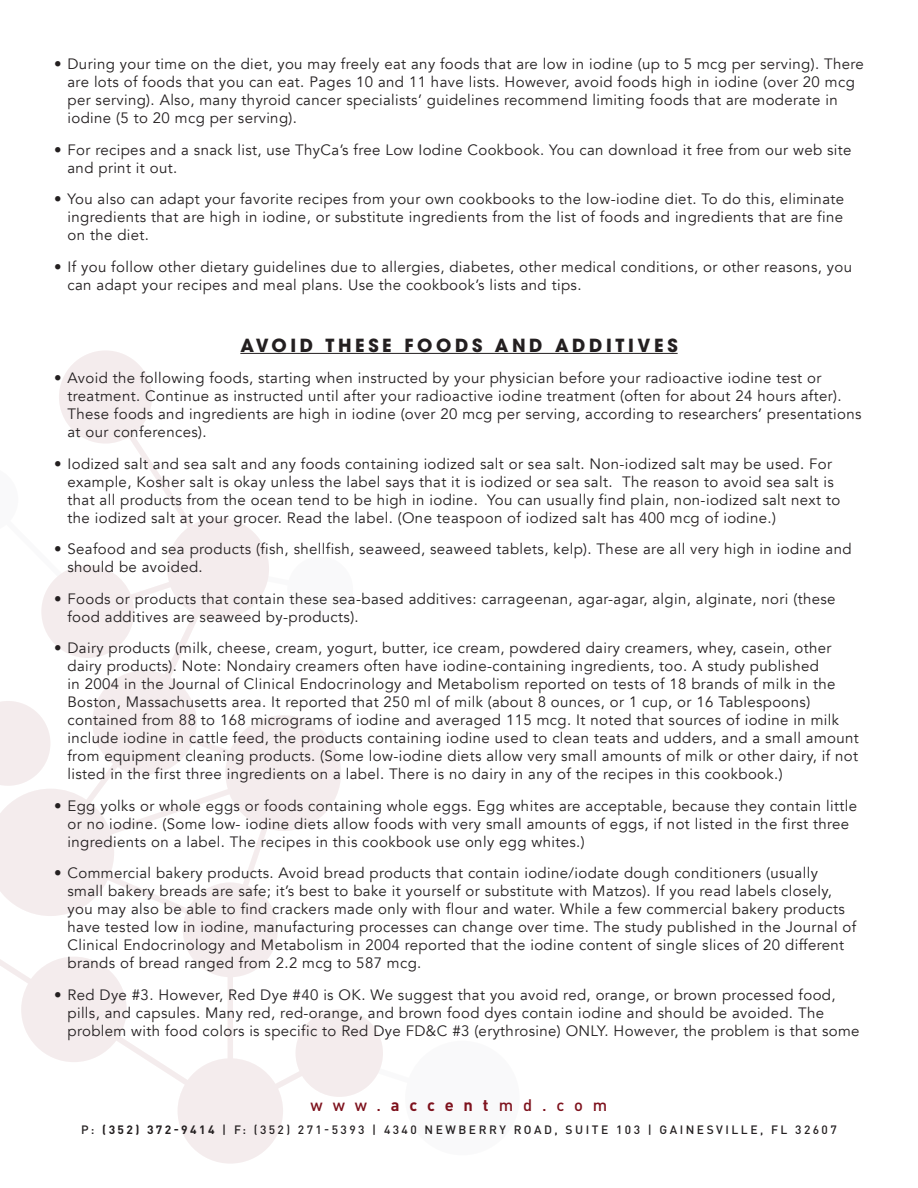
<style>
.page{position:relative;width:918px;height:1188px;background:#fff}
.page>*{position:absolute;margin:0;border:0;box-sizing:border-box;transform-origin:0 0}
.t1{font:700 18px "ITC Avant Garde Pro";letter-spacing:.2em;color:#231f20}
.t2{font:500 16.5px "DINOT";letter-spacing:.6em;color:#7e121d}
.t3{font:15px/18px "Avenir";letter-spacing:.025em;color:#231f20}
.t4{font:500 12px "DINOT";letter-spacing:.205em;color:#231f20}
.s1{font-weight:700}
</style>
<div class="page">
<svg style="left:0;top:350px;width:383px;height:814px"></svg>
<svg style="left:0;top:701px;width:50px;height:85px"></svg>
<hr style="left:240px;top:353px;width:438px;height:1px;background:#231f20">
<p class="t3" style="left:68px;top:55px;width:798px;text-indent:-14px">• During your time on the diet, you may freely eat any foods that are low in iodine (up to 5 mcg per serving). There are lots of foods that you can eat. Pages 10 and 11 have lists. However, avoid foods high in iodine (over 20 mcg per serving). Also, many thyroid cancer specialists’ guidelines recommend limiting foods that are moderate in iodine (5 to 20 mcg per serving).</p>
<p class="t3" style="left:68px;top:141px;width:786px;text-indent:-14px">• For recipes and a snack list, use ThyCa’s free Low Iodine Cookbook. You can download it free from our web site and print it out.</p>
<p class="t3" style="left:68px;top:190px;width:778px;text-align:justify;text-indent:-14px">• You also can adapt your favorite recipes from your own cookbooks to the low-iodine diet. To do this, eliminate ingredients that are high in iodine, or substitute ingredients from the list of foods and ingredients that are fine on the diet.</p>
<p class="t3" style="left:68px;top:258px;width:786px;text-indent:-14px">• If you follow other dietary guidelines due to allergies, diabetes, other medical conditions, or other reasons, you can adapt your recipes and meal plans. Use the cookbook’s lists and tips.</p>
<p class="t1" style="left:240px;top:333px;width:439px">AVOID THESE FOODS AND ADDITIVES</p>
<p class="t3" style="left:68px;top:369px;width:796px;text-indent:-14px">• Avoid the following foods, starting when instructed by your physician before your radioactive iodine test or treatment. Continue as instructed until after your radioactive iodine treatment (often for about 24 hours after).<br>These foods and ingredients are high in iodine (over 20 mcg per serving, according to researchers’ presentations at our conferences).</p>
<p class="t3" style="left:68px;top:455px;width:774px;text-indent:-14px">• Iodized salt and sea salt and any foods containing iodized salt or sea salt. Non-iodized salt may be used. For example, Kosher salt is okay unless the label says that it is iodized or sea salt. The reason to avoid sea salt is that all products from the ocean tend to be high in iodine. You can usually find plain, non-iodized salt next to the iodized salt at your grocer. Read the label. (One teaspoon of iodized salt has 400 mcg of iodine.)</p>
<p class="t3" style="left:68px;top:540px;width:786px;text-indent:-14px">• Seafood and sea products (fish, shellfish, seaweed, seaweed tablets, kelp). These are all very high in iodine and should be avoided.</p>
<p class="t3" style="left:68px;top:590px;width:770px;text-indent:-14px">• Foods or products that contain these sea-based additives: carrageenan, agar-agar, algin, alginate, nori (these food additives are seaweed by-products).</p>
<p class="t3" style="left:68px;top:639px;width:793px;text-indent:-14px">• Dairy products (milk, cheese, cream, yogurt, butter, ice cream, powdered dairy creamers, whey, casein, other dairy products). Note: Nondairy creamers often have iodine-containing ingredients, too. A study published<br>in 2004 in the Journal of Clinical Endocrinology and Metabolism reported on tests of 18 brands of milk in the Boston, Massachusetts area. It reported that 250 ml of milk (about 8 ounces, or 1 cup, or 16 Tablespoons) contained from 88 to 168 micrograms of iodine and averaged 115 mcg. It noted that sources of iodine in milk include iodine in cattle feed, the products containing iodine used to clean teats and udders, and a small amount from equipment cleaning products. (Some low-iodine diets allow very small amounts of milk or other dairy, if not listed in the first three ingredients on a label. There is no dairy in any of the recipes in this cookbook.)</p>
<p class="t3" style="left:68px;top:797px;width:791px;text-indent:-14px">• Egg yolks or whole eggs or foods containing whole eggs. Egg whites are acceptable, because they contain little or no iodine. (Some low- iodine diets allow foods with very small amounts of eggs, if not listed in the first three ingredients on a label. The recipes in this cookbook use only egg whites.)</p>
<p class="t3" style="left:68px;top:864px;width:790px;text-indent:-14px">• Commercial bakery products. Avoid bread products that contain iodine/iodate dough conditioners (usually small bakery breads are safe; it’s best to bake it yourself or substitute with Matzos). If you read labels closely, you may also be able to find crackers made only with flour and water. While a few commercial bakery products have tested low in iodine, manufacturing processes can change over time. The study published in the Journal of Clinical Endocrinology and Metabolism in 2004 reported that the iodine content of single slices of 20 different brands of bread ranged from 2.2 mcg to 587 mcg.</p>
<p class="t3" style="left:68px;top:986px;width:794px;text-indent:-14px">• Red Dye #3. However, Red Dye #40 is OK. We suggest that you avoid red, orange, or brown processed food, pills, and capsules. Many red, red-orange, and brown food dyes contain iodine and should be avoided. The problem with food colors is specific to Red Dye FD&amp;C #3 (erythrosine) ONLY. However, the problem is that some</p>
<p class="t2" style="left:311px;top:1095px;width:298px">www.<span class="s1">accent</span>md.com</p>
<p class="t4" style="left:81px;top:1122px;width:757px">P: <span class="s1">(352) 372-9414</span> | F: (352) 271-5393 | 4340 NEWBERRY ROAD, SUITE 103 | GAINESVILLE, FL 32607</p>
</div>
